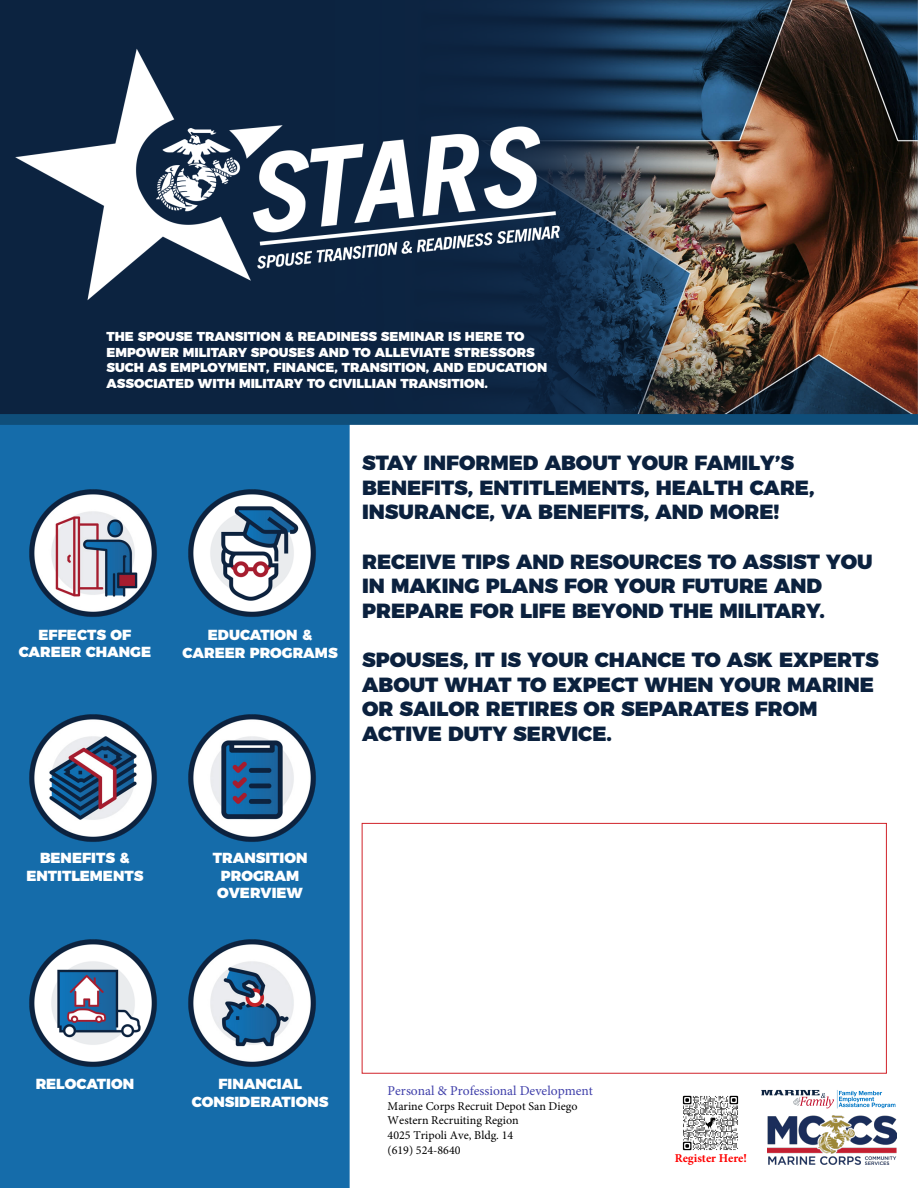
<style>
.page{position:relative;width:918px;height:1188px;background:#fff}
.page>*{position:absolute;margin:0;border:0;box-sizing:border-box;transform-origin:0 0}
.t1{font:900 20.55px/24.6px "Montserrat";color:#0b213e}
.t2{font:900 14.55px "Montserrat";color:#fff}
.t3{font:13.5px "Minion Pro";color:#4040aa}
.t4{font:900 12.9px/15.6px "Montserrat";color:#fff}
.t5{font:12px/14.5px "Minion Pro";color:#000}
.t6{font:700 12px "Minion Pro";color:#f00}
</style>
<div class="page">
<img style="left:0;top:0;width:917px;height:1187px">
<div style="left:362px;top:823px;width:525px;height:251px;background:#fff;border:1px solid #d1232a"></div>
<img style="left:768px;top:1115px;width:128px;height:49px">
<img style="left:180px;top:916px;width:160px;height:175px">
<img style="left:5px;top:916px;width:175px;height:175px">
<img style="left:5px;top:691px;width:160px;height:175px">
<img style="left:165px;top:691px;width:175px;height:175px">
<img style="left:180px;top:466px;width:160px;height:175px">
<img style="left:5px;top:466px;width:175px;height:175px">
<img style="left:679px;top:1091px;width:63px;height:64px">
<img style="left:760px;top:1086px;width:136px;height:26px">
<p class="t4" style="left:106px;top:328px;width:420px">THE SPOUSE TRANSITION &amp; READINESS SEMINAR IS HERE TO</p>
<p class="t4" style="left:106px;top:343px;width:442px">EMPOWER MILITARY SPOUSES AND TO ALLEVIATE STRESSORS<br>SUCH AS EMPLOYMENT, FINANCE, TRANSITION, AND EDUCATION<br>ASSOCIATED WITH MILITARY TO CIVILLIAN TRANSITION.</p>
<p class="t2" style="left:39px;top:623px;width:94px">EFFECTS OF</p>
<p class="t2" style="left:19px;top:640px;width:134px">CAREER CHANGE</p>
<p class="t2" style="left:208px;top:623px;width:106px">EDUCATION &amp;</p>
<p class="t2" style="left:183px;top:640px;width:157px">CAREER PROGRAMS</p>
<p class="t1" style="left:362px;top:449px;width:433px">STAY INFORMED ABOUT YOUR FAMILY’S</p>
<p class="t1" style="left:362px;top:473px;width:454px">BENEFITS, ENTITLEMENTS, HEALTH CARE,</p>
<p class="t1" style="left:362px;top:498px;width:419px">INSURANCE, VA BENEFITS, AND MORE!</p>
<p class="t1" style="left:362px;top:547px;width:512px">RECEIVE TIPS AND RESOURCES TO ASSIST YOU<br>IN MAKING PLANS FOR YOUR FUTURE AND</p>
<p class="t1" style="left:362px;top:597px;width:464px">PREPARE FOR LIFE BEYOND THE MILITARY.</p>
<p class="t1" style="left:362px;top:646px;width:518px">SPOUSES, IT IS YOUR CHANCE TO ASK EXPERTS<br>ABOUT WHAT TO EXPECT WHEN YOUR MARINE<br>OR SAILOR RETIRES OR SEPARATES FROM</p>
<p class="t1" style="left:362px;top:720px;width:251px">ACTIVE DUTY SERVICE.</p>
<p class="t2" style="left:40px;top:846px;width:91px">BENEFITS &amp;</p>
<p class="t2" style="left:26px;top:863px;width:119px">ENTITLEMENTS</p>
<p class="t2" style="left:213px;top:846px;width:96px">TRANSITION</p>
<p class="t2" style="left:221px;top:863px;width:80px">PROGRAM</p>
<p class="t2" style="left:217px;top:881px;width:87px">OVERVIEW</p>
<p class="t2" style="left:36px;top:1072px;width:100px">RELOCATION</p>
<p class="t2" style="left:218px;top:1072px;width:85px">FINANCIAL</p>
<p class="t2" style="left:192px;top:1089px;width:138px">CONSIDERATIONS</p>
<p class="t3" style="left:388px;top:1081px;width:207px">Personal &amp; Professional Development</p>
<p class="t5" style="left:388px;top:1099px;width:191px">Marine Corps Recruit Depot San Diego<br>Western Recruiting Region<br>4025 Tripoli Ave, Bldg. 14<br>(619) 524-8640</p>
<p class="t6" style="left:675px;top:1150px;width:74px">Register Here!</p>
</div>
